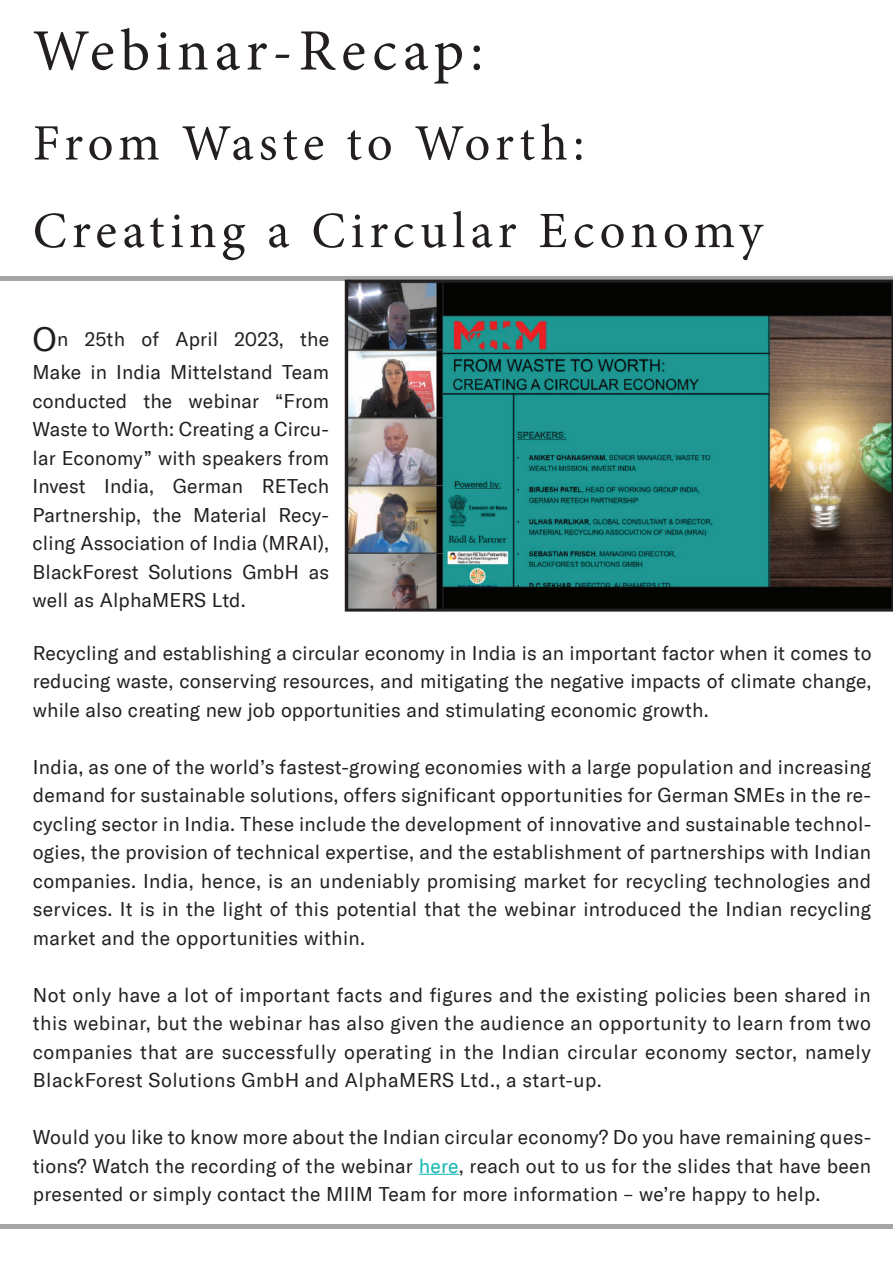
<style>
.page{position:relative;width:893px;height:1263px;background:#fff}
.page>*{position:absolute;margin:0;border:0;box-sizing:border-box;transform-origin:0 0}
.t1{font:58.5px "Minion Pro";letter-spacing:.1em;color:#231f20}
.t2{font:51px/87.6px "Minion Pro";letter-spacing:.095em;color:#231f20}
.t3{font:19.5px/28.5px "GT America";letter-spacing:.005em;color:#231f20;text-align:justify}
.s1{font-size:33px}
.s2{color:#10b7b2}
</style>
<div class="page">
<svg style="left:0;top:276px;width:893px;height:4px;background:#9c9c9b"></svg>
<hr style="left:0;top:1225px;width:893px;height:4px;background:#a4a5a4">
<hr style="left:419px;top:1174px;width:40px;height:1px;background:#10b7b2">
<img style="left:345px;top:280px;width:548px;height:332px">
<h1 class="t1" style="left:33px;top:12px;width:452px">Webinar-Recap:</h1>
<h2 class="t2" style="left:33px;top:100px;width:731px">From Waste to Worth:<br>Creating a Circular Economy</h2>
<p class="t3" style="left:33px;top:322px;width:298px;line-height:33.3px"><span class="s1">O</span>n 25th of April 2023, the<br>Make in India Mittelstand Team</p>
<p class="t3" style="left:33px;top:387px;width:298px">conducted the webinar “From Waste to Worth: Creating a Circu&shy;lar Economy” with speakers from Invest India, German RETech Partnership, the Material Recy&shy;cling Association of India (MRAI), BlackForest Solutions GmbH as well as AlphaMERS Ltd.</p>
<p class="t3" style="left:33px;top:638px;width:840px">Recycling and establishing a circular economy in India is an important factor when it comes to reducing waste, conserving resources, and mitigating the negative impacts of climate change, while also creating new job opportunities and stimulating economic growth.</p>
<p class="t3" style="left:33px;top:753px;width:840px">India, as one of the world’s fastest-growing economies with a large population and increasing demand for sustainable solutions, offers significant opportunities for German SMEs in the re&shy;cycling sector in India. These include the development of innovative and sustainable technol&shy;ogies, the provision of technical expertise, and the establishment of partnerships with Indian companies. India, hence, is an undeniably promising market for recycling technologies and services. It is in the light of this potential that the webinar introduced the Indian recycling market and the opportunities within.</p>
<p class="t3" style="left:33px;top:981px;width:840px">Not only have a lot of important facts and figures and the existing policies been shared in this webinar, but the webinar has also given the audience an opportunity to learn from two companies that are successfully operating in the Indian circular economy sector, namely BlackForest Solutions GmbH and AlphaMERS Ltd., a start-up.</p>
<p class="t3" style="left:33px;top:1123px;width:840px">Would you like to know more about the Indian circular economy? Do you have remaining ques&shy;tions? Watch the recording of the webinar <span class="s2">here</span>, reach out to us for the slides that have been presented or simply contact the MIIM Team for more information – we’re happy to help.</p>
</div>
